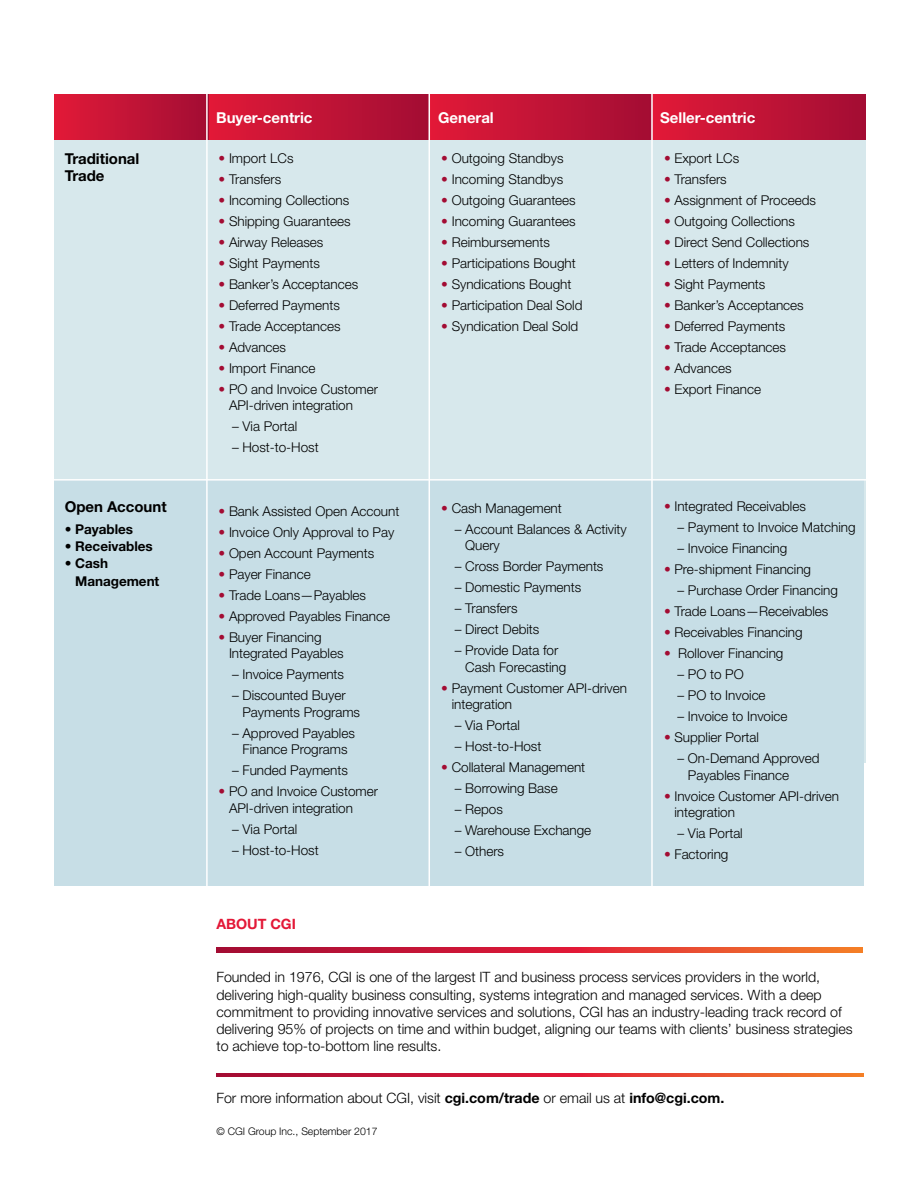
<style>
.page{position:relative;width:918px;height:1188px;background:#fff}
.page>*{position:absolute;margin:0;border:0;box-sizing:border-box;transform-origin:0 0}
.t1{font:700 15px "Helvetica Neue LT Std";color:#fff}
.t2{font:700 15px/17.2px "Helvetica Neue LT Std";color:#000}
.t3{font:300 14.25px/17.2px "Helvetica Neue LT Std";color:#000}
.t4{font:700 14.25px "Helvetica Neue LT Std";color:#e31837}
.t5{font:300 13.5px/16.5px "Helvetica Neue LT Std";color:#000}
.t6{font:700 13.5px/17.2px "Helvetica Neue LT Std";color:#000}
.t7{font:300 10.5px "Helvetica Neue LT Std";color:#000}
.s1{color:#a30c33}
.s2{font-weight:700}
</style>
<div class="page">
<div style="left:208px;top:94px;width:221px;height:46px;background:linear-gradient(to right,#e21a38,#a30e34)"></div>
<div style="left:54px;top:94px;width:154px;height:46px;background:linear-gradient(to right,#e21a38,#a30e34)"></div>
<div style="left:429px;top:94px;width:224px;height:46px;background:linear-gradient(to right,#e21a38,#a30e34)"></div>
<div style="left:653px;top:94px;width:213px;height:46px;background:linear-gradient(to right,#e21a38,#a20d34)"></div>
<svg style="left:216px;top:947px;width:646px;height:6px;background:#d32f33"></svg>
<svg style="left:216px;top:1073px;width:648px;height:3px;background:#d32f33"></svg>
<div style="left:54px;top:140px;width:812px;height:622px;background:#d7e8ec"></div>
<div style="left:54px;top:481px;width:810px;height:405px;background:#c7dee6"></div>
<hr style="left:39px;top:479px;width:839px;height:2px;background:#fff">
<hr style="left:206px;top:92px;width:2px;height:799px;background:#fff">
<hr style="left:429px;top:90px;width:1px;height:801px;background:#fff">
<hr style="left:651px;top:92px;width:2px;height:799px;background:#fff">
<p class="t2" style="left:65px;top:150px;width:76px">Traditional<br>Trade</p>
<p class="t2" style="left:65px;top:498px;width:103px">Open Account</p>
<p class="t6" style="left:65px;top:520px;width:70px">• Payables</p>
<p class="t6" style="left:65px;top:537px;width:90px">• Receivables</p>
<p class="t6" style="left:75px;top:555px;width:86px;text-indent:-10px">• Cash<br>Management</p>
<p class="t1" style="left:216px;top:108px;width:98px">Buyer-centric</p>
<p class="t1" style="left:438px;top:108px;width:57px">General</p>
<p class="t1" style="left:660px;top:108px;width:97px">Seller-centric</p>
<p class="t5" style="left:219px;top:150px;width:76px"><span class="s1">•</span> Import LCs</p>
<p class="t5" style="left:219px;top:171px;width:64px"><span class="s1">•</span> Transfers</p>
<p class="t5" style="left:219px;top:192px;width:132px"><span class="s1">•</span> Incoming Collections</p>
<p class="t5" style="left:219px;top:213px;width:133px"><span class="s1">•</span> Shipping Guarantees</p>
<p class="t5" style="left:219px;top:234px;width:106px"><span class="s1">•</span> Airway Releases</p>
<p class="t5" style="left:219px;top:255px;width:103px"><span class="s1">•</span> Sight Payments</p>
<p class="t5" style="left:219px;top:276px;width:141px"><span class="s1">•</span> Banker’s Acceptances</p>
<p class="t5" style="left:219px;top:297px;width:123px"><span class="s1">•</span> Deferred Payments</p>
<p class="t5" style="left:219px;top:318px;width:124px"><span class="s1">•</span> Trade Acceptances</p>
<p class="t5" style="left:219px;top:339px;width:69px"><span class="s1">•</span> Advances</p>
<p class="t5" style="left:219px;top:360px;width:98px"><span class="s1">•</span> Import Finance</p>
<p class="t5" style="left:229px;top:381px;width:150px;text-indent:-10px"><span class="s1">•</span> PO and Invoice Customer<br>API-driven integration</p>
<p class="t5" style="left:232px;top:418px;width:67px">– Via Portal</p>
<p class="t5" style="left:232px;top:439px;width:88px">– Host-to-Host</p>
<p class="t5" style="left:219px;top:502px;width:182px"><span class="s1">•</span> Bank Assisted Open Account</p>
<p class="t5" style="left:219px;top:523px;width:177px"><span class="s1">•</span> Invoice Only Approval to Pay</p>
<p class="t5" style="left:219px;top:544px;width:157px"><span class="s1">•</span> Open Account Payments</p>
<p class="t5" style="left:219px;top:565px;width:94px"><span class="s1">•</span> Payer Finance</p>
<p class="t5" style="left:219px;top:586px;width:149px"><span class="s1">•</span> Trade Loans—Payables</p>
<p class="t5" style="left:219px;top:607px;width:173px"><span class="s1">•</span> Approved Payables Finance</p>
<p class="t5" style="left:229px;top:628px;width:116px;text-indent:-10px"><span class="s1">•</span> Buyer Financing<br>Integrated Payables</p>
<p class="t5" style="left:232px;top:666px;width:114px">– Invoice Payments</p>
<p class="t5" style="left:243px;top:687px;width:119px;text-indent:-10px">– Discounted Buyer<br>Payments Programs</p>
<p class="t5" style="left:232px;top:724px;width:124px;text-align:center">– Approved Payables<br>Finance Programs</p>
<p class="t5" style="left:232px;top:762px;width:117px">– Funded Payments</p>
<p class="t5" style="left:229px;top:783px;width:150px;text-indent:-10px"><span class="s1">•</span> PO and Invoice Customer<br>API-driven integration</p>
<p class="t5" style="left:232px;top:820px;width:67px">– Via Portal</p>
<p class="t5" style="left:232px;top:841px;width:88px">– Host-to-Host</p>
<p class="t4" style="left:216px;top:915px;width:81px">ABOUT CGI</p>
<p class="t5" style="left:441px;top:150px;width:124px"><span class="s1">•</span> Outgoing Standbys</p>
<p class="t5" style="left:441px;top:171px;width:124px"><span class="s1">•</span> Incoming Standbys</p>
<p class="t5" style="left:441px;top:192px;width:136px"><span class="s1">•</span> Outgoing Guarantees</p>
<p class="t5" style="left:441px;top:213px;width:136px"><span class="s1">•</span> Incoming Guarantees</p>
<p class="t5" style="left:441px;top:234px;width:110px"><span class="s1">•</span> Reimbursements</p>
<p class="t5" style="left:441px;top:255px;width:136px"><span class="s1">•</span> Participations Bought</p>
<p class="t5" style="left:441px;top:276px;width:132px"><span class="s1">•</span> Syndications Bought</p>
<p class="t5" style="left:441px;top:297px;width:143px"><span class="s1">•</span> Participation Deal Sold</p>
<p class="t5" style="left:441px;top:318px;width:138px"><span class="s1">•</span> Syndication Deal Sold</p>
<p class="t5" style="left:664px;top:150px;width:77px"><span class="s1">•</span> Export LCs</p>
<p class="t5" style="left:664px;top:171px;width:64px"><span class="s1">•</span> Transfers</p>
<p class="t5" style="left:664px;top:192px;width:153px"><span class="s1">•</span> Assignment of Proceeds</p>
<p class="t5" style="left:664px;top:213px;width:132px"><span class="s1">•</span> Outgoing Collections</p>
<p class="t5" style="left:664px;top:234px;width:147px"><span class="s1">•</span> Direct Send Collections</p>
<p class="t5" style="left:664px;top:255px;width:126px"><span class="s1">•</span> Letters of Indemnity</p>
<p class="t5" style="left:664px;top:276px;width:103px"><span class="s1">•</span> Sight Payments</p>
<p class="t5" style="left:664px;top:297px;width:141px"><span class="s1">•</span> Banker’s Acceptances</p>
<p class="t5" style="left:664px;top:318px;width:123px"><span class="s1">•</span> Deferred Payments</p>
<p class="t5" style="left:664px;top:339px;width:124px"><span class="s1">•</span> Trade Acceptances</p>
<p class="t5" style="left:664px;top:360px;width:69px"><span class="s1">•</span> Advances</p>
<p class="t5" style="left:664px;top:381px;width:99px"><span class="s1">•</span> Export Finance</p>
<p class="t5" style="left:441px;top:499px;width:122px"><span class="s1">•</span> Cash Management</p>
<p class="t5" style="left:465px;top:520px;width:163px;text-indent:-10px">– Account Balances &amp; Activity<br>Query</p>
<p class="t5" style="left:455px;top:558px;width:150px">– Cross Border Payments</p>
<p class="t5" style="left:455px;top:579px;width:128px">– Domestic Payments</p>
<p class="t5" style="left:455px;top:600px;width:64px">– Transfers</p>
<p class="t5" style="left:455px;top:621px;width:86px">– Direct Debits</p>
<p class="t5" style="left:465px;top:642px;width:103px;text-indent:-10px">– Provide Data for<br>Cash Forecasting</p>
<p class="t5" style="left:452px;top:679px;width:177px;text-indent:-10px"><span class="s1">•</span> Payment Customer API-driven integration</p>
<p class="t5" style="left:455px;top:717px;width:67px">– Via Portal</p>
<p class="t5" style="left:455px;top:738px;width:88px">– Host-to-Host</p>
<p class="t5" style="left:441px;top:759px;width:145px"><span class="s1">•</span> Collateral Management</p>
<p class="t5" style="left:455px;top:780px;width:104px">– Borrowing Base</p>
<p class="t5" style="left:455px;top:801px;width:50px">– Repos</p>
<p class="t5" style="left:455px;top:822px;width:138px">– Warehouse Exchange</p>
<p class="t5" style="left:455px;top:843px;width:51px">– Others</p>
<p class="t5" style="left:664px;top:498px;width:143px"><span class="s1">•</span> Integrated Receivables</p>
<p class="t5" style="left:678px;top:519px;width:180px">– Payment to Invoice Matching</p>
<p class="t5" style="left:678px;top:540px;width:111px">– Invoice Financing</p>
<p class="t5" style="left:664px;top:561px;width:149px"><span class="s1">•</span> Pre-shipment Financing</p>
<p class="t5" style="left:678px;top:582px;width:162px">– Purchase Order Financing</p>
<p class="t5" style="left:664px;top:603px;width:166px"><span class="s1">•</span> Trade Loans—Receivables</p>
<p class="t5" style="left:664px;top:624px;width:140px"><span class="s1">•</span> Receivables Financing</p>
<p class="t5" style="left:664px;top:645px;width:121px"><span class="s1">•</span> Rollover Financing</p>
<p class="t5" style="left:678px;top:666px;width:68px">– PO to PO</p>
<p class="t5" style="left:678px;top:687px;width:90px">– PO to Invoice</p>
<p class="t5" style="left:678px;top:708px;width:112px">– Invoice to Invoice</p>
<p class="t5" style="left:664px;top:729px;width:97px"><span class="s1">•</span> Supplier Portal</p>
<p class="t5" style="left:688px;top:750px;width:133px;text-indent:-10px">– On-Demand Approved<br>Payables Finance</p>
<p class="t5" style="left:674px;top:788px;width:166px;text-indent:-10px"><span class="s1">•</span> Invoice Customer API-driven integration</p>
<p class="t5" style="left:678px;top:825px;width:67px">– Via Portal</p>
<p class="t5" style="left:664px;top:846px;width:66px"><span class="s1">•</span> Factoring</p>
<p class="t3" style="left:216px;top:968px;width:638px">Founded in 1976, CGI is one of the largest IT and business process services providers in the world, delivering high-quality business consulting, systems integration and managed services. With a deep commitment to providing innovative services and solutions, CGI has an industry-leading track record of delivering 95% of projects on time and within budget, aligning our teams with clients’ business strategies to achieve top-to-bottom line results.</p>
<p class="t3" style="left:216px;top:1089px;width:509px">For more information about CGI, visit <span class="s2">cgi.com/trade</span> or email us at <span class="s2">info@cgi.com.</span></p>
<p class="t7" style="left:216px;top:1124px;width:163px">© CGI Group Inc., September 2017</p>
</div>
